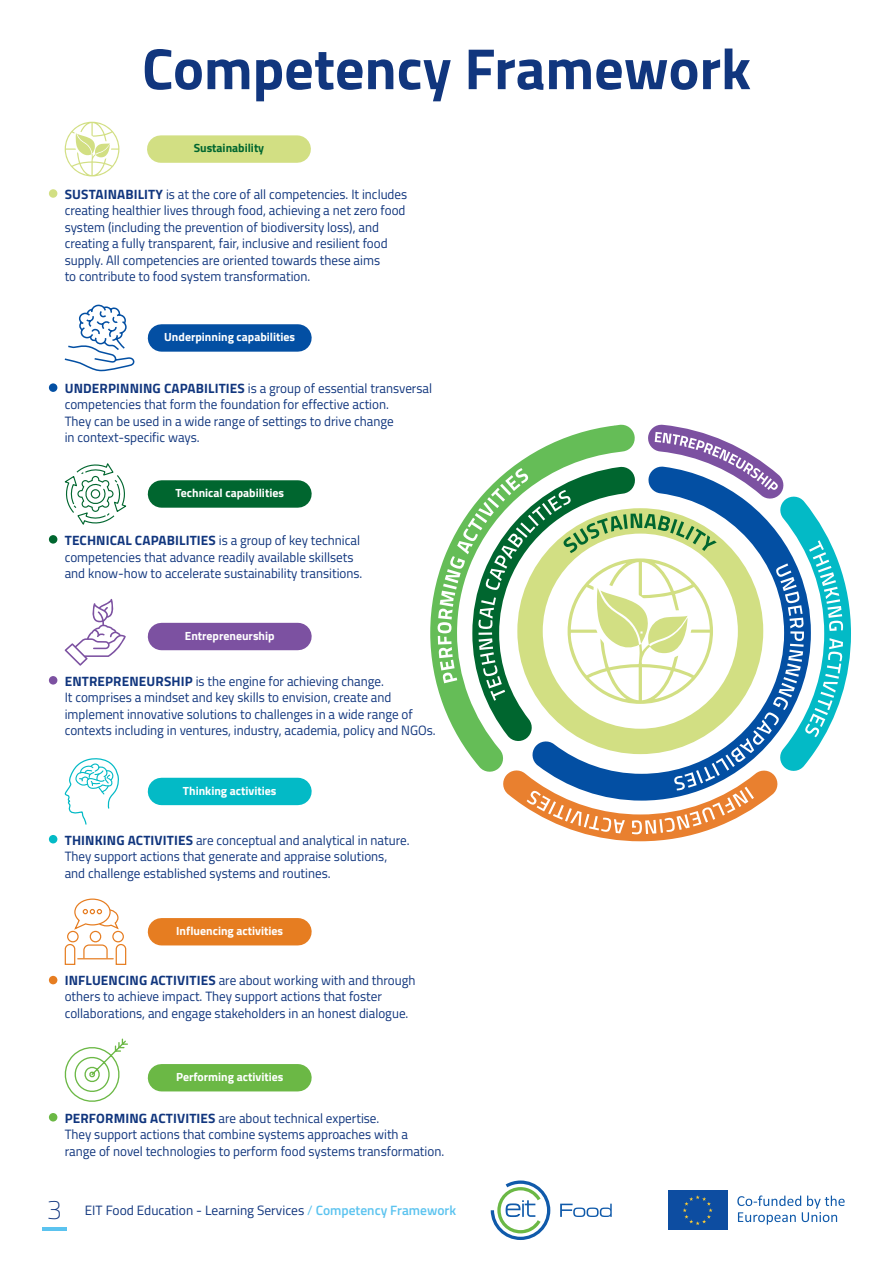
<style>
.page{position:relative;width:893px;height:1263px;background:#fff}
.page>*{position:absolute;margin:0;border:0;box-sizing:border-box;transform-origin:0 0}
.t1{font:700 58.05px "Titillium Web";color:#11367e}
.t2{font:13.5px/16.5px "Titillium Web";color:#11367e}
.t3{font:700 11.85px "Titillium Web";color:#fff}
.t4{font:700 11.85px "Titillium Web";color:#00662f}
.s1{font-weight:700}
.s2{font-weight:100;font-size:27px}
.s3{color:#5bc3ef}
.s4{font-weight:600;color:#5bc3ef}
</style>
<div class="page">
<hr style="left:42px;top:1227px;width:24px;height:4px;background:#5bc3ef">
<svg style="left:560px;top:1203px;width:52px;height:14px"></svg>
<svg style="left:491px;top:1180px;width:59px;height:60px"></svg>
<div style="left:668px;top:1190px;width:59px;height:40px;background:#0d4da1"></div>
<svg style="left:737px;top:1195px;width:108px;height:30px"></svg>
<svg style="left:683px;top:1195px;width:30px;height:30px"></svg>
<svg style="left:430px;top:577px;width:8px;height:112px"></svg>
<svg style="left:438px;top:424px;width:413px;height:417px"></svg>
<div style="left:161px;top:135px;width:136px;height:28px;background:#d2df83"></div>
<svg style="left:65px;top:122px;width:54px;height:54px"></svg>
<div style="left:49px;top:189px;width:8px;height:9px;background:#d2df83;border-radius:50%"></div>
<div style="left:161px;top:324px;width:137px;height:28px;background:#034fa3"></div>
<svg style="left:64px;top:304px;width:71px;height:68px"></svg>
<div style="left:49px;top:383px;width:8px;height:9px;background:#034fa3;border-radius:50%"></div>
<div style="left:161px;top:480px;width:137px;height:28px;background:#00662f"></div>
<svg style="left:64px;top:463px;width:63px;height:62px"></svg>
<div style="left:49px;top:535px;width:8px;height:9px;background:#00662f;border-radius:50%"></div>
<div style="left:161px;top:623px;width:137px;height:27px;background:#7c51a1"></div>
<svg style="left:65px;top:599px;width:61px;height:67px"></svg>
<div style="left:49px;top:676px;width:8px;height:8px;background:#7c51a1;border-radius:50%"></div>
<div style="left:161px;top:778px;width:137px;height:27px;background:#03bac6"></div>
<svg style="left:64px;top:758px;width:55px;height:67px"></svg>
<div style="left:49px;top:835px;width:8px;height:8px;background:#03bac6;border-radius:50%"></div>
<div style="left:161px;top:918px;width:137px;height:27px;background:#e67d21"></div>
<svg style="left:64px;top:944px;width:12px;height:21px"></svg>
<svg style="left:115px;top:944px;width:12px;height:21px"></svg>
<div style="left:67px;top:931px;width:12px;height:11px;border:1px solid #e67d21;border-radius:50%"></div>
<div style="left:112px;top:931px;width:12px;height:11px;border:1px solid #e67d21;border-radius:50%"></div>
<div style="left:90px;top:931px;width:11px;height:11px;border:1px solid #e67d21;border-radius:50%"></div>
<svg style="left:83px;top:944px;width:25px;height:14px"></svg>
<hr style="left:78px;top:958px;width:35px;height:1px;background:#e67d21">
<svg style="left:74px;top:898px;width:45px;height:32px"></svg>
<div style="left:49px;top:976px;width:8px;height:8px;background:#e67d21;border-radius:50%"></div>
<div style="left:161px;top:1064px;width:137px;height:27px;background:#6bb845"></div>
<svg style="left:64px;top:1038px;width:64px;height:64px"></svg>
<div style="left:49px;top:1113px;width:8px;height:8px;background:#6bb845;border-radius:50%"></div>
<p class="t1" style="left:142px;top:24px;width:610px">Competency Framework</p>
<p class="t4" style="left:194px;top:139px;width:72px">Sustainability</p>
<p class="t2" style="left:65px;top:185px;width:344px"><span class="s1">SUSTAINABILITY</span> is at the core of all competencies. It includes creating healthier lives through food, achieving a net zero food system (including the prevention of biodiversity loss), and creating a fully transparent, fair, inclusive and resilient food supply. All competencies are oriented towards these aims<br>to contribute to food system transformation.</p>
<p class="t3" style="left:164px;top:328px;width:132px">Underpinning capabilities</p>
<p class="t2" style="left:65px;top:379px;width:369px"><span class="s1">UNDERPINNING CAPABILITIES</span> is a group of essential transversal competencies that form the foundation for effective action.<br>They can be used in a wide range of settings to drive change<br>in context-specific ways.</p>
<p class="t3" style="left:175px;top:484px;width:110px">Technical capabilities</p>
<p class="t2" style="left:65px;top:532px;width:299px"><span class="s1">TECHNICAL CAPABILITIES</span> is a group of key technical competencies that advance readily available skillsets and know-how to accelerate sustainability transitions.</p>
<p class="t3" style="left:185px;top:627px;width:91px">Entrepreneurship</p>
<p class="t2" style="left:65px;top:672px;width:372px"><span class="s1">ENTREPRENEURSHIP</span> is the engine for achieving change.<br>It comprises a mindset and key skills to envision, create and implement innovative solutions to challenges in a wide range of contexts including in ventures, industry, academia, policy and NGOs.</p>
<p class="t3" style="left:183px;top:781px;width:95px">Thinking activities</p>
<p class="t2" style="left:65px;top:831px;width:346px"><span class="s1">THINKING ACTIVITIES</span> are conceptual and analytical in nature.<br>They support actions that generate and appraise solutions, and challenge established systems and routines.</p>
<p class="t3" style="left:176px;top:922px;width:108px">Influencing activities</p>
<p class="t2" style="left:65px;top:971px;width:352px"><span class="s1">INFLUENCING ACTIVITIES</span> are about working with and through others to achieve impact. They support actions that foster collaborations, and engage stakeholders in an honest dialogue.</p>
<p class="t3" style="left:176px;top:1068px;width:109px">Performing activities</p>
<p class="t2" style="left:65px;top:1109px;width:381px"><span class="s1">PERFORMING ACTIVITIES</span> are about technical expertise.<br>They support actions that combine systems approaches with a<br>range of novel technologies to perform food systems transformation.</p>
<p class="t2" style="left:47px;top:1201px;width:411px"><span class="s2">3</span> EIT Food Education - Learning Services <span class="s3">/</span> <span class="s4">Competency Framework</span></p>
</div>
